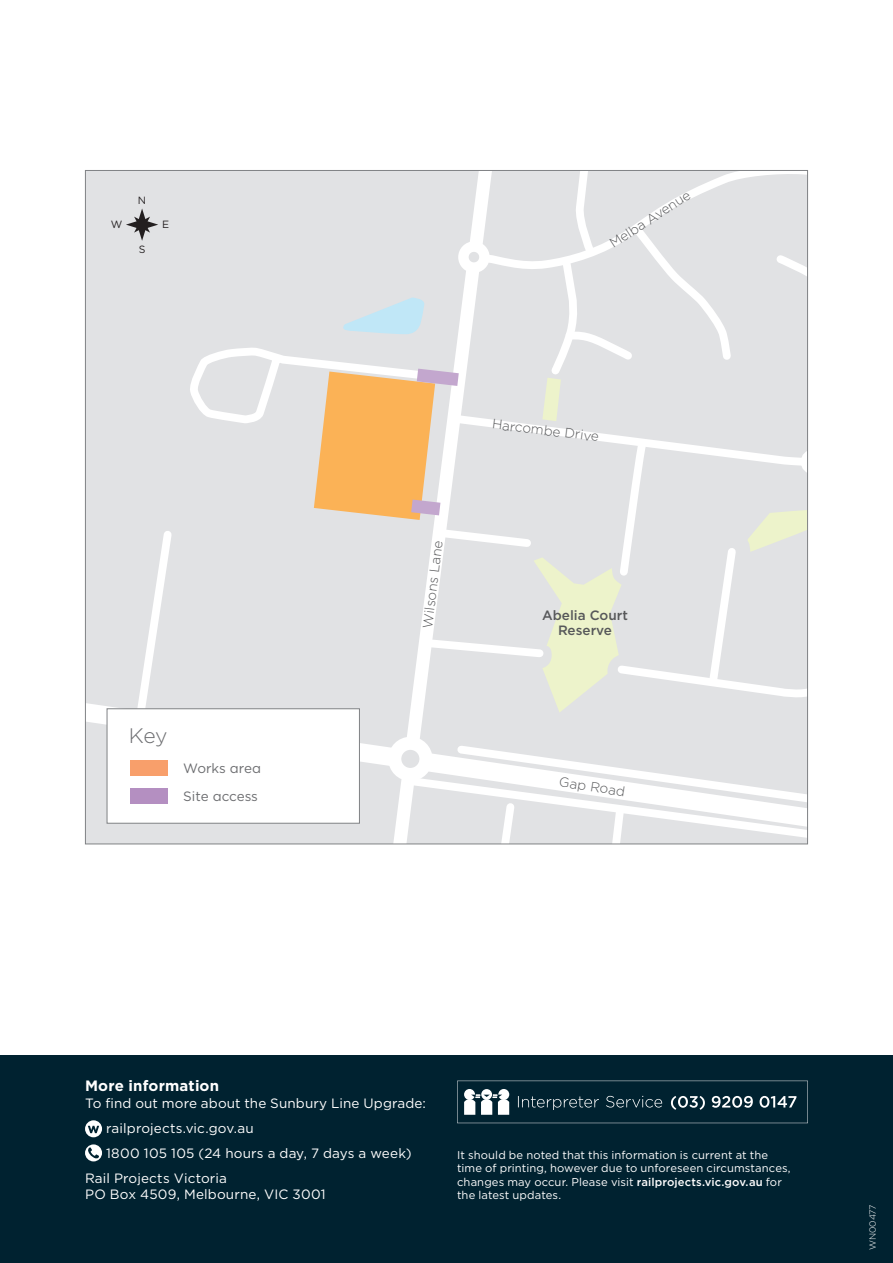
<style>
.page{position:relative;width:893px;height:1263px;background:#fff}
.page>*{position:absolute;margin:0;border:0;box-sizing:border-box;transform-origin:0 0}
.t1{font:300 21px "Gotham";color:#6c6d70}
.CTA_H1{font:700 15px "Gotham";letter-spacing:.01em;color:#fff}
.CTA{font:13.5px/16.5px "Gotham";letter-spacing:.01em;color:#fff}
.BODY_COPY_MMRA{font:300 13.5px "Gotham";color:#57585a}
.t2{font:13.5px "Gotham";color:#6c6d70}
.BODY_COPY_MMRA-2{font:500 13.5px/15px "Gotham";color:#57585a;text-align:center}
.CTA_Notes{font:11.25px/13.5px "Gotham";letter-spacing:.005em;color:#fff}
.t3{font:10.5px "Gotham";color:#231f20}
.t4{font:300 9px "Gotham";color:#fff}
.s1{font-weight:500}
</style>
<div class="page">
<div style="left:85px;top:170px;width:722px;height:674px;background:#e1e2e4"></div>
<svg style="left:87px;top:703px;width:271px;height:121px"></svg>
<svg style="left:358px;top:712px;width:65px;height:130px"></svg>
<div style="left:388px;top:737px;width:44px;height:44px;border:13px solid #fff;border-radius:50%"></div>
<svg style="left:402px;top:741px;width:404px;height:101px"></svg>
<svg style="left:131px;top:531px;width:46px;height:177px"></svg>
<div style="left:107px;top:708px;width:253px;height:115px;background:#fff;border:1px solid #808285"></div>
<div style="left:130px;top:761px;width:37px;height:15px;background:#f89f6b"></div>
<div style="left:130px;top:788px;width:37px;height:15px;background:#b48fc1"></div>
<svg style="left:189px;top:170px;width:618px;height:542px"></svg>
<svg style="left:126px;top:208px;width:32px;height:33px"></svg>
<div style="left:0;top:1055px;width:893px;height:208px;background:#002230"></div>
<svg style="left:457px;top:1081px;width:351px;height:42px"></svg>
<svg style="left:85px;top:1120px;width:17px;height:17px"></svg>
<svg style="left:88px;top:1126px;width:11px;height:7px"></svg>
<svg style="left:85px;top:1144px;width:17px;height:17px"></svg>
<svg style="left:88px;top:1147px;width:11px;height:11px"></svg>
<h4 class="t3" style="left:138px;top:193px;width:10px">N</h4>
<h4 class="t3" style="left:111px;top:218px;width:13px">W</h4>
<h4 class="t3" style="left:162px;top:218px;width:9px">E</h4>
<h4 class="t3" style="left:139px;top:242px;width:8px">S</h4>
<h4 class="t1" style="left:129px;top:722px;width:40px">Key</h4>
<h4 class="t2" style="left:183px;top:760px;width:79px">Works area</h4>
<h4 class="t2" style="left:183px;top:787px;width:76px">Site access</h4>
<p class="BODY_COPY_MMRA" style="left:606px;top:237px;width:95px;rotate:-33deg">Melba Avenue</p>
<p class="BODY_COPY_MMRA" style="left:419px;top:627px;width:90px;rotate:-83deg">Wilsons Lane</p>
<p class="BODY_COPY_MMRA" style="left:493px;top:415px;width:109px;rotate:7deg">Harcombe Drive</p>
<p class="BODY_COPY_MMRA-2" style="left:542px;top:608px;width:87px">Abelia Court<br>Reserve</p>
<p class="BODY_COPY_MMRA" style="left:561px;top:773px;width:68px;rotate:9deg">Gap Road</p>
<p class="CTA_H1" style="left:85px;top:1076px;width:136px">More information</p>
<p class="CTA" style="left:85px;top:1094px;width:342px">To find out more about the Sunbury Line Upgrade:</p>
<p class="CTA" style="left:106px;top:1119px;width:149px">railprojects.vic.gov.au</p>
<p class="CTA" style="left:106px;top:1144px;width:307px">1800 105 105 (24 hours a day, 7 days a week)</p>
<p class="CTA" style="left:85px;top:1169px;width:242px">Rail Projects Victoria<br>PO Box 4509, Melbourne, VIC 3001</p>
<p class="CTA_Notes" style="left:457px;top:1148px;width:335px">It should be noted that this information is current at the time of printing, however due to unforeseen circumstances, changes may occur. Please visit <span class="s1">railprojects.vic.gov.au</span> for the latest updates.</p>
<p class="t4" style="left:867px;top:1250px;width:47px;rotate:-90deg">WN00477</p>
</div>
